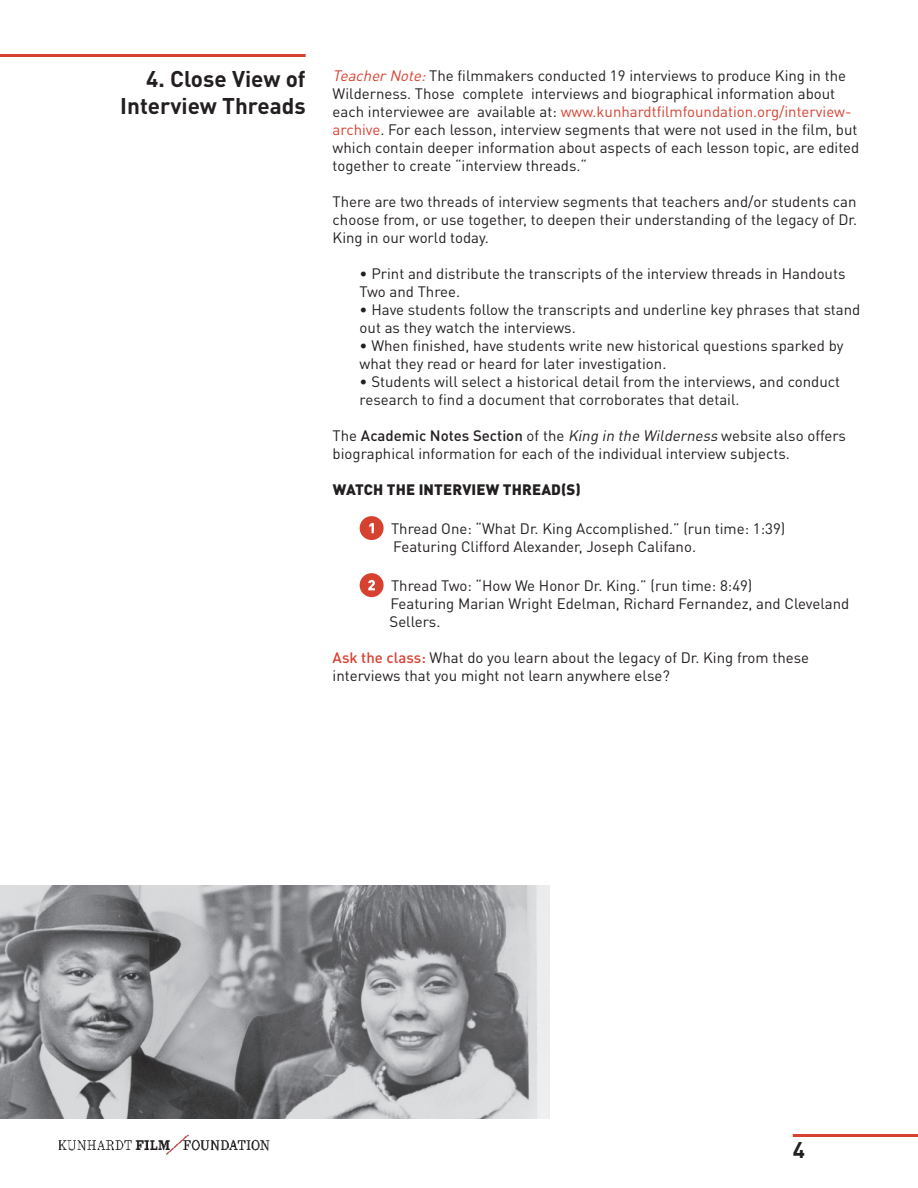
<style>
.page{position:relative;width:918px;height:1188px;background:#fff}
.page>*{position:absolute;margin:0;border:0;box-sizing:border-box;transform-origin:0 0}
.t1{font:700 22.5px/27px "DIN Pro";color:#231f20;text-align:right}
.t2{font:15px/18px "DIN Pro";color:#231f20}
.t3{font:900 15px "DIN Pro";letter-spacing:.01em;color:#231f20}
.s1{font-style:italic;color:#d74130}
.s2{color:#d74130}
.s3{font-weight:500}
.s4{font-style:italic}
.s5{font-weight:500;color:#d74130}
</style>
<div class="page">
<hr style="left:793px;top:1134px;width:125px;height:3px;background:#d74130">
<img style="left:58px;top:1134px;width:211px;height:21px">
<div style="left:360px;top:516px;width:24px;height:24px;background:#d74130;border-radius:50%"></div>
<svg style="left:369px;top:523px;width:5px;height:10px"></svg>
<div style="left:360px;top:573px;width:24px;height:24px;background:#d74130;border-radius:50%"></div>
<svg style="left:368px;top:580px;width:7px;height:10px"></svg>
<hr style="left:0;top:54px;width:306px;height:3px;background:#d74130">
<img style="left:0;top:886px;width:550px;height:233px">
<h1 class="t1" style="left:120px;top:64px;width:187px">4. Close View of<br>Interview Threads</h1>
<p class="t2" style="left:333px;top:66px;width:528px"><span class="s1">TeacherNote:</span>The filmmakers conducted 19 interviews to produce King in the Wilderness. Those complete interviews and biographical information about each interviewee are available at: <span class="s2">www.kunhardtfilmfoundation.org/interview&shy;archive</span>. For each lesson, interview segments that were not used in the film, but which contain deeper information about aspects of each lesson topic, are edited together to create “interview threads.“</p>
<p class="t2" style="left:333px;top:192px;width:526px;text-align:justify">There are two threads of interview segments that teachers and/or students can choose from, or use together, to deepen their understanding of the legacy of Dr.<br>King in our world today.</p>
<p class="t2" style="left:360px;top:264px;width:487px">• Print and distribute the transcripts of the interview threads in Handouts<br>Two and Three.</p>
<p class="t2" style="left:360px;top:300px;width:502px">• Have students follow the transcripts and underline key phrases that stand out as they watch the interviews.</p>
<p class="t2" style="left:360px;top:336px;width:485px">• When finished, have students write new historical questions sparked by what they read or heard for later investigation.</p>
<p class="t2" style="left:360px;top:372px;width:482px">• Students will select a historical detail from the interviews, and conduct research to find a document that corroborates that detail.</p>
<p class="t2" style="left:333px;top:426px;width:515px">The <span class="s3">Academic Notes Section</span> of the <span class="s4">King in the Wilderness</span> website also offers biographical information for each of the individual interview subjects.</p>
<p class="t3" style="left:333px;top:480px;width:250px">WATCH THE INTERVIEW THREAD(S)</p>
<p class="t2" style="left:391px;top:519px;width:396px">Thread One: “What Dr. King Accomplished.” (run time: 1:39)<br>Featuring Clifford Alexander, Joseph Califano.</p>
<p class="t2" style="left:390px;top:576px;width:461px">Thread Two: “How We Honor Dr. King.” (run time: 8:49)<br>Featuring Marian Wright Edelman, Richard Fernandez, and Cleveland<br>Sellers.</p>
<p class="t2" style="left:333px;top:648px;width:478px"><span class="s5">Ask the class:</span> What do you learn about the legacy of Dr. King from these interviews that you might not learn anywhere else?</p>
<h1 class="t1" style="left:793px;top:1135px;width:14px">4</h1>
</div>
